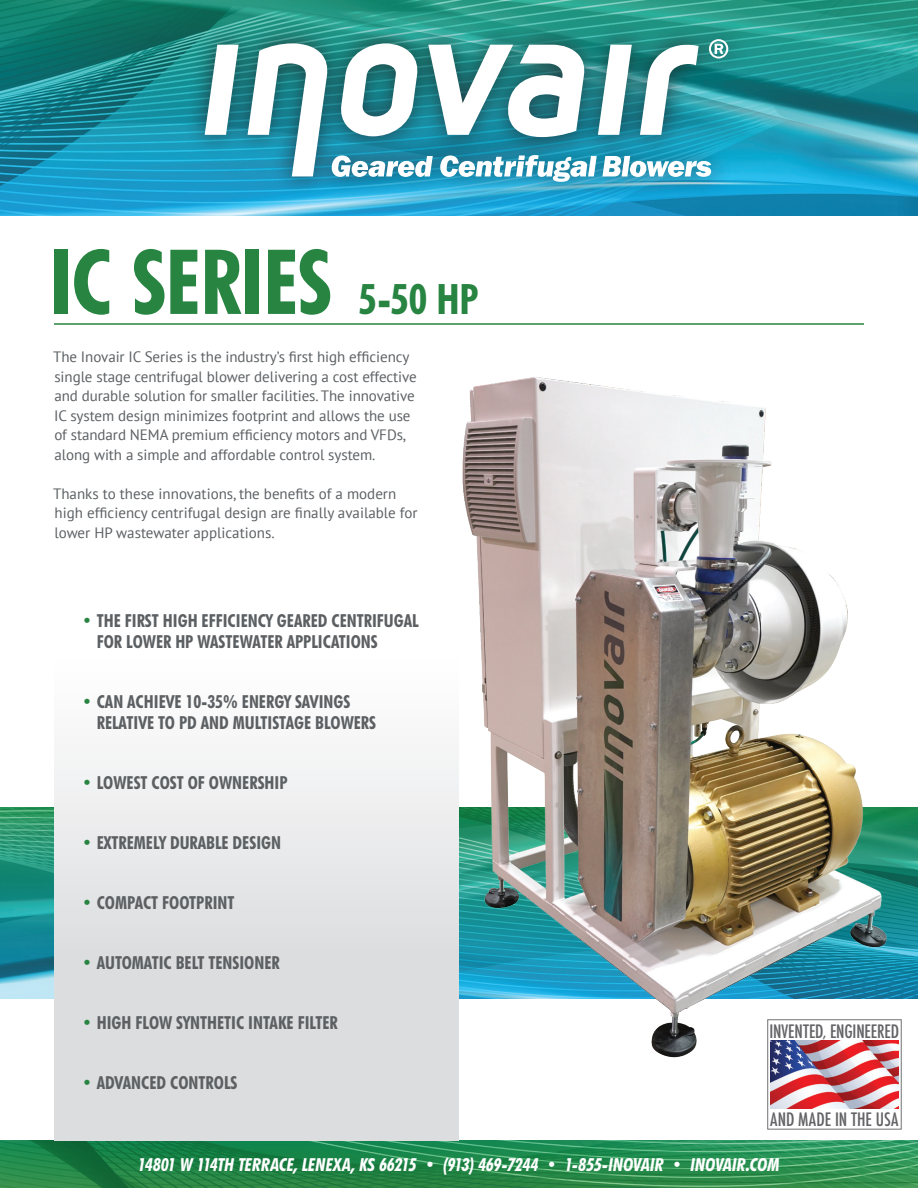
<style>
.page{position:relative;width:918px;height:1188px;background:#fff}
.page>*{position:absolute;margin:0;border:0;box-sizing:border-box;transform-origin:0 0}
.t1{font:700 condensed 90px "Futura BT";letter-spacing:-.01em;color:#278441}
.t2{font:700 condensed 18px/21px "Futura BT";color:#5c6063}
.t3{font:italic 700 condensed 18px "Futura BT";letter-spacing:-.005em;color:#fff}
.t4{font:500 condensed 18px "Futura";letter-spacing:-.005em;color:#636366}
.t5{font:15px/19.5px "PT Sans";letter-spacing:-.005em;color:#5c6063}
.s1{font-size:42px}
.s2{color:#278441}
.s3{font-size:13.5px}
</style>
<div class="page">
<img style="left:0;top:808px;width:55px;height:190px">
<img style="left:0;top:0;width:918px;height:216px">
<hr style="left:54px;top:323px;width:810px;height:2px;background:#278441">
<img style="left:0;top:1141px;width:918px;height:47px">
<div style="left:183px;top:18px;width:567px;height:185px;background:#231f20;opacity:.75"></div>
<svg style="left:205px;top:45px;width:34px;height:90px"></svg>
<svg style="left:248px;top:39px;width:480px;height:142px"></svg>
<div style="left:55px;top:586px;width:403px;height:555px;background:linear-gradient(to bottom,#fff,#d3d5d7)"></div>
<img style="left:420px;top:377px;width:498px;height:710px">
<div style="left:767px;top:1019px;width:135px;height:111px;background:#fff;border:1px solid #6f7171"></div>
<img style="left:770px;top:1041px;width:129px;height:67px">
<h1 class="t1" style="left:49px;top:227px;width:431px">IC SERIES <span class="s1">5-50 HP</span></h1>
<p class="t5" style="left:53px;top:347px;width:365px">The Inovair IC Series is the industry’s first high efficiency single stage centrifugal blower delivering a cost effective and durable solution for smaller facilities. The innovative IC system design minimizes footprint and allows the use of standard NEMA premium efficiency motors and VFDs, along with a simple and affordable control system.</p>
<p class="t5" style="left:53px;top:483px;width:366px">Thanks to these innovations, the benefits of a modern high efficiency centrifugal design are finally available for lower HP wastewater applications.</p>
<p class="t2" style="left:97px;top:610px;width:323px;text-indent:-15px"><span class="s2">•</span> THE FIRST HIGH EFFICIENCY GEARED CENTRIFUGAL<br>FOR LOWER HP WASTEWATER APPLICATIONS</p>
<p class="t2" style="left:97px;top:691px;width:281px;text-indent:-15px"><span class="s2">•</span> CAN ACHIEVE 10-35% ENERGY SAVINGS<br>RELATIVE TO PD AND MULTISTAGE BLOWERS</p>
<p class="t2" style="left:82px;top:772px;width:207px"><span class="s2">•</span> LOWEST COST OF OWNERSHIP</p>
<p class="t2" style="left:82px;top:832px;width:201px"><span class="s2">•</span> EXTREMELY DURABLE DESIGN</p>
<p class="t2" style="left:82px;top:892px;width:154px"><span class="s2">•</span> COMPACT FOOTPRINT</p>
<p class="t2" style="left:82px;top:952px;width:200px"><span class="s2">•</span> AUTOMATIC BELT TENSIONER</p>
<p class="t2" style="left:82px;top:1012px;width:257px"><span class="s2">•</span> HIGH FLOW SYNTHETIC INTAKE FILTER</p>
<p class="t2" style="left:82px;top:1072px;width:157px"><span class="s2">•</span> ADVANCED CONTROLS</p>
<p class="t4" style="left:769px;top:1020px;width:131px">INVENTED<span class="s3">,</span> ENGINEERED</p>
<p class="t4" style="left:770px;top:1108px;width:130px">AND MADE IN THE USA</p>
<p class="t3" style="left:138px;top:1154px;width:643px">14801 W 114TH TERRACE, LENEXA, KS 66215 • (913) 469-7244 • 1-855-INOVAIR • INOVAIR.COM</p>
</div>
